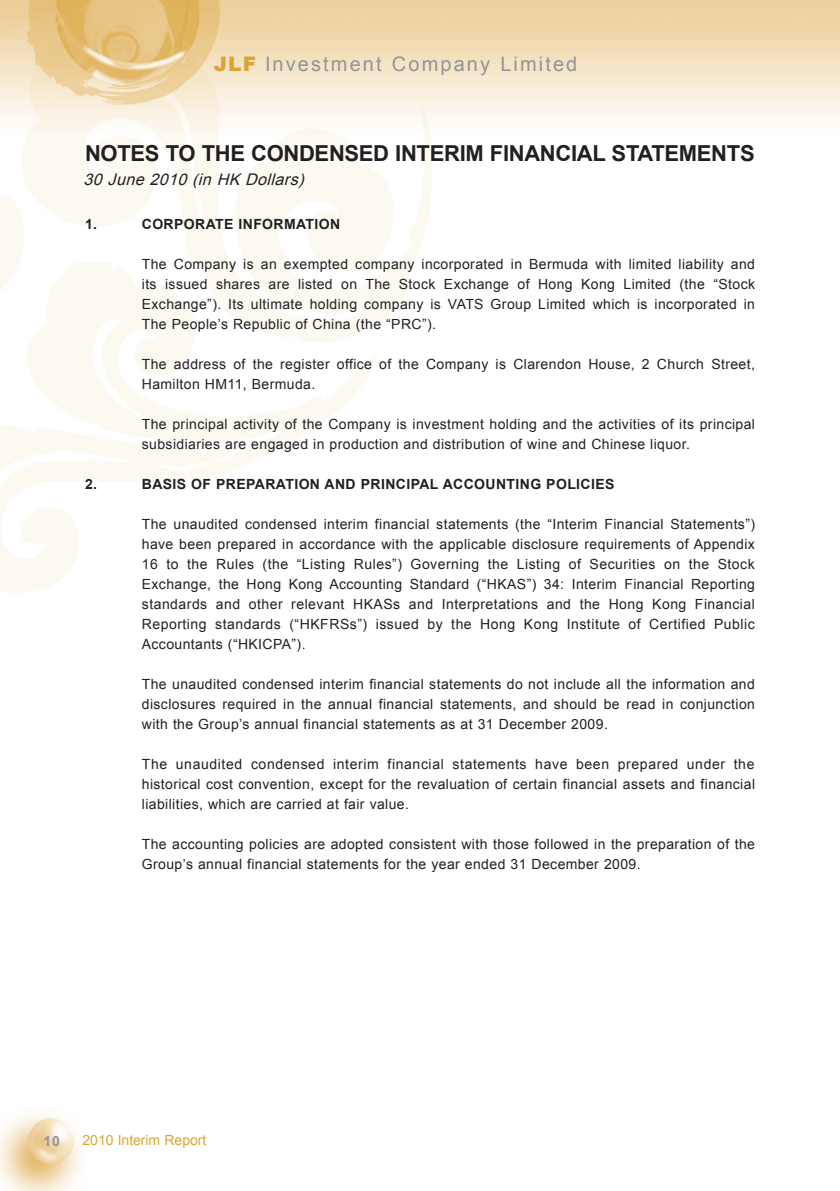
<style>
.page{position:relative;width:840px;height:1191px;background:#fff}
.page>*{position:absolute;margin:0;border:0;box-sizing:border-box;transform-origin:0 0}
.t1{font:700 22px "Arial";letter-spacing:-.015em;color:#231f20}
.t2{font:20px "Arial";letter-spacing:.105em;color:#939598}
.t3{font:italic 16px "Arial";color:#231f20}
.t4{font:14px/20px "Arial";letter-spacing:.03em;color:#231f20;text-align:justify}
.t5{font:700 14px "Arial";letter-spacing:.03em;color:#231f20}
.t6{font:14px "Arial";letter-spacing:-.005em;color:#daa536}
.t7{font:700 14px "Arial";color:#939598}
.s1{font-weight:900;color:#daa536}
</style>
<div class="page">
<img style="left:0;top:0;width:840px;height:1191px">
<h2 class="t2" style="left:214px;top:51px;width:365px"><span class="s1">JLF</span> Investment Company Limited</h2>
<h1 class="t1" style="left:85px;top:138px;width:670px">NOTES TO THE CONDENSED INTERIM FINANCIAL STATEMENTS</h1>
<p class="t3" style="left:83px;top:168px;width:227px">30June2010(inHK Dollars)</p>
<p class="t5" style="left:85px;top:214px;width:14px">1.</p>
<p class="t5" style="left:142px;top:214px;width:200px">CORPORATE INFORMATION</p>
<p class="t4" style="left:142px;top:254px;width:614px">The Company is an exempted company incorporated in Bermuda with limited liability and its issued shares are listed on The Stock Exchange of Hong Kong Limited (the “Stock Exchange”). Its ultimate holding company is VATS Group Limited which is incorporated in The People’s Republic of China (the “PRC”).</p>
<p class="t4" style="left:142px;top:354px;width:614px">The address of the register office of the Company is Clarendon House, 2 Church Street,<br>Hamilton HM11, Bermuda.</p>
<p class="t4" style="left:142px;top:414px;width:614px">The principal activity of the Company is investment holding and the activities of its principal subsidiaries are engaged in production and distribution of wine and Chinese liquor.</p>
<p class="t5" style="left:85px;top:474px;width:14px">2.</p>
<p class="t5" style="left:142px;top:474px;width:474px">BASIS OF PREPARATION AND PRINCIPAL ACCOUNTING POLICIES</p>
<p class="t4" style="left:142px;top:514px;width:614px">The unaudited condensed interim financial statements (the “Interim Financial Statements”) have been prepared in accordance with the applicable disclosure requirements of Appendix 16 to the Rules (the “Listing Rules”) Governing the Listing of Securities on the Stock Exchange, the Hong Kong Accounting Standard (“HKAS”) 34: Interim Financial Reporting standards and other relevant HKASs and Interpretations and the Hong Kong Financial Reporting standards (“HKFRSs”) issued by the Hong Kong Institute of Certified Public Accountants (“HKICPA”).</p>
<p class="t4" style="left:142px;top:674px;width:614px">The unaudited condensed interim financial statements do not include all the information and disclosures required in the annual financial statements, and should be read in conjunction with the Group’s annual financial statements as at 31 December 2009.</p>
<p class="t4" style="left:142px;top:754px;width:614px">The unaudited condensed interim financial statements have been prepared under the historical cost convention, except for the revaluation of certain financial assets and financial liabilities, which are carried at fair value.</p>
<p class="t4" style="left:142px;top:834px;width:614px">The accounting policies are adopted consistent with those followed in the preparation of the<br>Group’s annual financial statements for the year ended 31 December 2009.</p>
<p class="t7" style="left:44px;top:1131px;width:18px">10</p>
<p class="t6" style="left:82px;top:1131px;width:125px">2010 Interim Report</p>
</div>
